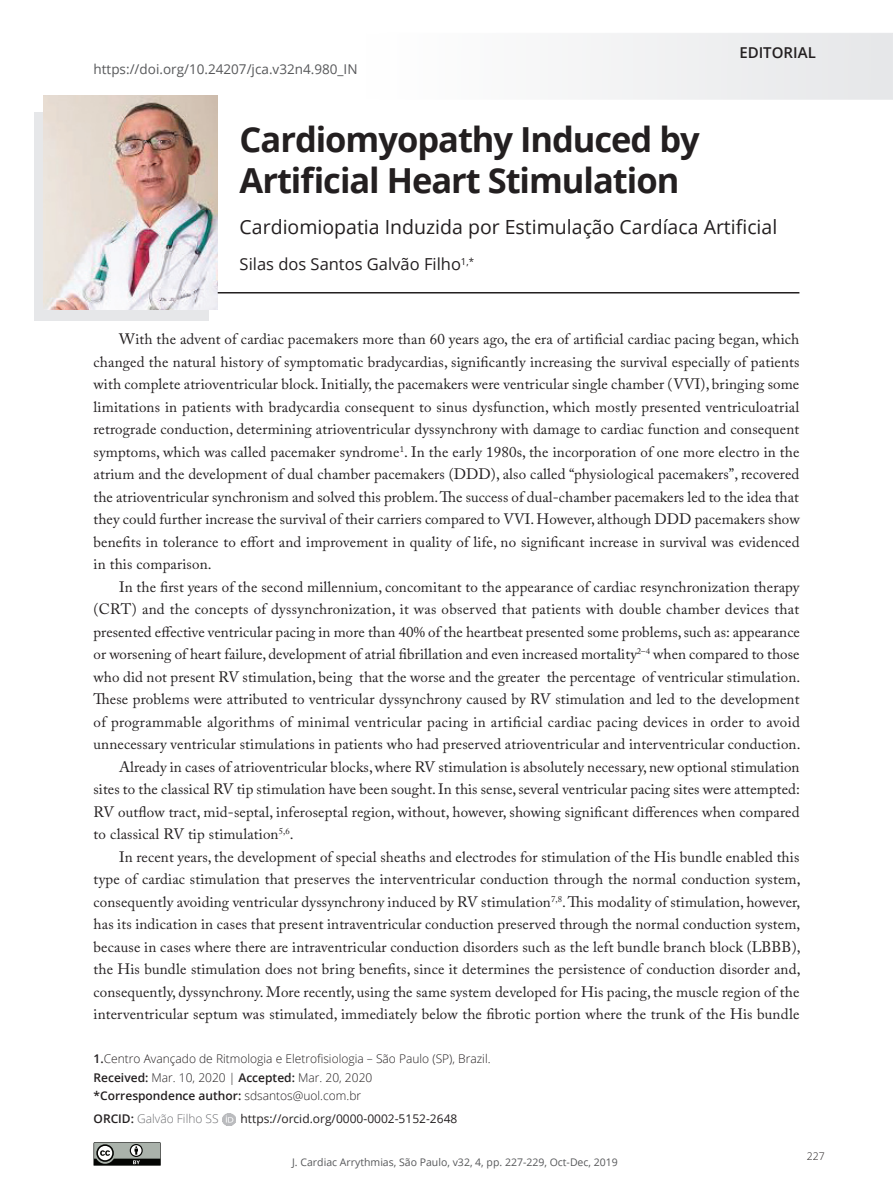
<style>
.page{position:relative;width:893px;height:1191px;background:#fff}
.page>*{position:absolute;margin:0;border:0;box-sizing:border-box;transform-origin:0 0}
.t1{font:700 34.5px/41.4px "Open Sans";letter-spacing:-.03em;color:#231f20}
.t2{font:19.5px "Open Sans";color:#231f20}
.t3{font:16.5px "Open Sans";color:#231f20}
.t4{font:15px/22.5px "Adobe Caslon Pro";letter-spacing:.01em;color:#231f20;text-align:justify}
.t5{font:600 15px "Open Sans";color:#231f20}
.t6{font:13.5px "Open Sans";color:#57585a}
.t7{font:300 12px/18.6px "Open Sans";color:#231f20}
.t8{font:12px "Open Sans";color:#231f20}
.t9{font:300 12px "Open Sans";color:#6c6d70}
.t10{font:10.5px "Open Sans";color:#57585a}
.t11{font:300 10.5px "Open Sans";color:#231f20}
.s1{font-weight:600}
.s2{font-weight:600;color:#231f20}
</style>
<div class="page">
<svg style="left:94px;top:1142px;width:67px;height:24px;background:#787c78"></svg>
<div style="left:366px;top:33px;width:527px;height:66px;background:#f2f3f4;border:1px solid #e6e7e9"></div>
<div style="left:34px;top:112px;width:174px;height:209px;background:#e6e7e9"></div>
<img style="left:43px;top:96px;width:175px;height:213px">
<hr style="left:218px;top:292px;width:581px;height:1px;background:#231f20">
<svg style="left:223px;top:1113px;width:13px;height:13px"></svg>
<p class="t6" style="left:94px;top:60px;width:265px">https://doi.org/10.24207/jca.v32n4.980_IN</p>
<p class="t5" style="left:739px;top:42px;width:78px">EDITORIAL</p>
<h1 class="t1" style="left:240px;top:118px;width:462px">Cardiomyopathy Induced by<br>Artificial Heart Stimulation</h1>
<h2 class="t2" style="left:240px;top:213px;width:539px">Cardiomiopatia Induzida por Estimulação Cardíaca Artificial</h2>
<p class="t3" style="left:240px;top:253px;width:236px">Silas dos Santos Galvão Filho<sup>1,*</sup></p>
<p class="t4" style="left:94px;top:327px;width:708px;text-indent:26px">With the advent of cardiac pacemakers more than 60 years ago, the era of artificial cardiac pacing began, which changed the natural history of symptomatic bradycardias, significantly increasing the survival especially of patients with complete atrioventricular block. Initially, the pacemakers were ventricular single chamber (VVI), bringing some limitations in patients with bradycardia consequent to sinus dysfunction, which mostly presented ventriculoatrial retrograde conduction, determining atrioventricular dyssynchrony with damage to cardiac function and consequent symptoms, which was called pacemaker syndrome<sup>1</sup>. In the early 1980s, the incorporation of one more electro in the atrium and the development of dual chamber pacemakers (DDD), also called “physiological pacemakers”, recovered the atrioventricular synchronism and solved this problem. The success of dual-chamber pacemakers led to the idea that they could further increase the survival of their carriers compared to VVI. However, although DDD pacemakers show benefits in tolerance to effort and improvement in quality of life, no significant increase in survival was evidenced in this comparison.</p>
<p class="t4" style="left:119px;top:575px;width:682px">In the first years of the second millennium, concomitant to the appearance of cardiac resynchronization therapy</p>
<p class="t4" style="left:94px;top:597px;width:707px">(CRT) and the concepts of dyssynchronization, it was observed that patients with double chamber devices that</p>
<p class="t4" style="left:94px;top:620px;width:708px">presented effective ventricular pacing in more than 40% of the heartbeat presented some problems, such as: appearance</p>
<p class="t4" style="left:94px;top:642px;width:707px">or worsening of heart failure, development of atrial fibrillation and even increased mortality<sup>2–4</sup> when compared to those</p>
<p class="t4" style="left:94px;top:665px;width:708px">who did not present RV stimulation, being that the worse and the greater the percentage of ventricular stimulation.</p>
<p class="t4" style="left:94px;top:687px;width:707px">These problems were attributed to ventricular dyssynchrony caused by RV stimulation and led to the development</p>
<p class="t4" style="left:94px;top:710px;width:708px">of programmable algorithms of minimal ventricular pacing in artificial cardiac pacing devices in order to avoid</p>
<p class="t4" style="left:94px;top:732px;width:708px">unnecessary ventricular stimulations in patients who had preserved atrioventricular and interventricular conduction.</p>
<p class="t4" style="left:119px;top:755px;width:682px">Already in cases of atrioventricular blocks, where RV stimulation is absolutely necessary, new optional stimulation</p>
<p class="t4" style="left:94px;top:777px;width:708px">sites to the classical RV tip stimulation have been sought. In this sense, several ventricular pacing sites were attempted:</p>
<p class="t4" style="left:94px;top:800px;width:707px">RV outflow tract, mid-septal, inferoseptal region, without, however, showing significant differences when compared</p>
<p class="t4" style="left:94px;top:822px;width:202px">to classical RV tip stimulation<sup>5,6</sup>.</p>
<p class="t4" style="left:119px;top:845px;width:682px">In recent years, the development of special sheaths and electrodes for stimulation of the His bundle enabled this</p>
<p class="t4" style="left:94px;top:867px;width:709px">type of cardiac stimulation that preserves the interventricular conduction through the normal conduction system,</p>
<p class="t4" style="left:94px;top:890px;width:708px">consequently avoiding ventricular dyssynchrony induced by RV stimulation<sup>7,8</sup>. This modality of stimulation, however,</p>
<p class="t4" style="left:94px;top:912px;width:708px">has its indication in cases that present intraventricular conduction preserved through the normal conduction system,</p>
<p class="t4" style="left:94px;top:935px;width:708px">because in cases where there are intraventricular conduction disorders such as the left bundle branch block (LBBB),</p>
<p class="t4" style="left:94px;top:957px;width:708px">the His bundle stimulation does not bring benefits, since it determines the persistence of conduction disorder and,</p>
<p class="t4" style="left:94px;top:980px;width:707px">consequently, dyssynchrony. More recently, using the same system developed for His pacing, the muscle region of the</p>
<p class="t4" style="left:94px;top:1002px;width:707px">interventricular septum was stimulated, immediately below the fibrotic portion where the trunk of the His bundle</p>
<p class="t7" style="left:94px;top:1049px;width:399px"><span class="s1">1.</span>Centro Avançado de Ritmologia e Eletrofisiologia – São Paulo (SP), Brazil.<br><span class="s1">Received:</span> Mar. 10, 2020 | <span class="s1">Accepted:</span> Mar. 20, 2020<br><span class="s1">*Correspondence author:</span> sdsantos@uol.com.br</p>
<p class="t9" style="left:94px;top:1110px;width:127px"><span class="s2">ORCID:</span> Galvão Filho SS</p>
<p class="t8" style="left:240px;top:1110px;width:218px">https://orcid.org/0000-0002-5152-2648</p>
<p class="t10" style="left:292px;top:1154px;width:327px">J. Cardiac Arrythmias, São Paulo, v32, 4, pp. 227-229, Oct-Dec, 2019</p>
<p class="t11" style="left:807px;top:1148px;width:19px">227</p>
</div>
